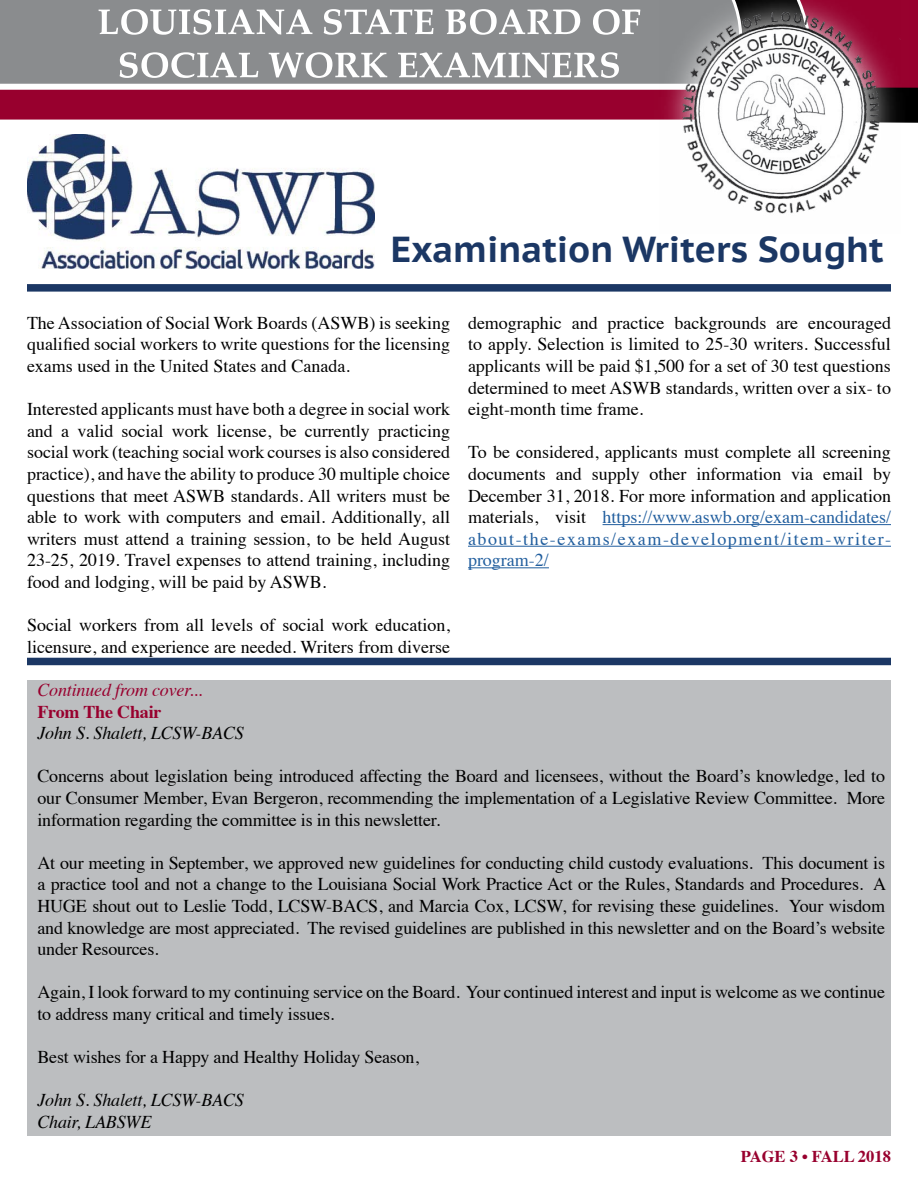
<style>
.page{position:relative;width:918px;height:1188px;background:#fff}
.page>*{position:absolute;margin:0;border:0;box-sizing:border-box;transform-origin:0 0}
.t1{font:700 36px "PT Sans Caption";color:#1b3764}
.t2{font:18px/21.6px "Times";color:#000;text-align:justify}
.t3{font:italic 18px/21.6px "Times";letter-spacing:-.01em;color:#000}
.t4{font:italic 18px "Times";letter-spacing:-.01em;color:#98002e}
.t5{font:700 18px "Times";letter-spacing:-.01em;color:#98002e}
.t6{font:700 16.5px "Times";color:#98002e}
.s1{color:#215e9e}
</style>
<div class="page">
<div style="left:27px;top:680px;width:864px;height:456px;background:#bcbec0"></div>
<svg style="left:0;top:0;width:918px;height:123px"></svg>
<svg style="left:654px;top:0;width:254px;height:123px;background:#7f324a"></svg>
<img style="left:660px;top:0;width:240px;height:214px">
<img style="left:27px;top:135px;width:347px;height:134px">
<hr style="left:603px;top:524px;width:288px;height:1px;background:#215e9e">
<hr style="left:468px;top:546px;width:423px;height:1px;background:#215e9e">
<hr style="left:468px;top:567px;width:81px;height:1px;background:#215e9e">
<div style="left:27px;top:284px;width:864px;height:8px;background:#1b3764"></div>
<div style="left:27px;top:658px;width:864px;height:7px;background:#1b3764"></div>
<h1 class="t1" style="left:391px;top:226px;width:494px">Examination Writers Sought</h1>
<p class="t2" style="left:27px;top:310px;width:425px">The Association of Social Work Boards (ASWB) is seeking qualified social workers to write questions for the licensing exams used in the United States and Canada.</p>
<p class="t2" style="left:27px;top:397px;width:425px">Interested applicants must have both a degree in social work and a valid social work license, be currently practicing social work (teaching social work courses is also considered practice), and have the ability to produce 30 multiple choice questions that meet ASWB standards. All writers must be able to work with computers and email. Additionally, all writers must attend a training session, to be held August 23-25, 2019. Travel expenses to attend training, including food and lodging, will be paid by ASWB.</p>
<p class="t2" style="left:27px;top:613px;width:425px">Social workers from all levels of social work education, licensure, and experience are needed. Writers from diverse</p>
<p class="t2" style="left:468px;top:310px;width:425px">demographic and practice backgrounds are encouraged to apply. Selection is limited to 25-30 writers. Successful applicants will be paid $1,500 for a set of 30 test questions determined to meet ASWB standards, written over a six- to eight-month time frame.</p>
<p class="t2" style="left:468px;top:440px;width:425px">To be considered, applicants must complete all screening documents and supply other information via email by December 31, 2018. For more information and application materials, visit <span class="s1">https://www.aswb.org/exam-candidates/ about-the-exams/exam-development/item-writer&shy;program-2/</span></p>
<p class="t4" style="left:38px;top:674px;width:166px">Continued from cover...</p>
<p class="t5" style="left:38px;top:694px;width:126px">From The Chair</p>
<p class="t3" style="left:38px;top:721px;width:208px">John S. Shalett, LCSW-BACS</p>
<p class="t2" style="left:38px;top:764px;width:849px">Concerns about legislation being introduced affecting the Board and licensees, without the Board’s knowledge, led to our Consumer Member, Evan Bergeron, recommending the implementation of a Legislative Review Committee. More information regarding the committee is in this newsletter.</p>
<p class="t2" style="left:38px;top:850px;width:850px">At our meeting in September, we approved new guidelines for conducting child custody evaluations. This document is a practice tool and not a change to the Louisiana Social Work Practice Act or the Rules, Standards and Procedures. A HUGE shout out to Leslie Todd, LCSW-BACS, and Marcia Cox, LCSW, for revising these guidelines. Your wisdom and knowledge are most appreciated. The revised guidelines are published in this newsletter and on the Board’s website under Resources.</p>
<p class="t2" style="left:38px;top:980px;width:849px">Again, I look forward to my continuing service on the Board. Your continued interest and input is welcome as we continue to address many critical and timely issues.</p>
<p class="t2" style="left:38px;top:1045px;width:383px">Best wishes for a Happy and Healthy Holiday Season,</p>
<p class="t3" style="left:38px;top:1089px;width:208px">John S. Shalett, LCSW-BACS<br>Chair, LABSWE</p>
<p class="t6" style="left:741px;top:1140px;width:152px">PAGE 3 • FALL 2018</p>
</div>
